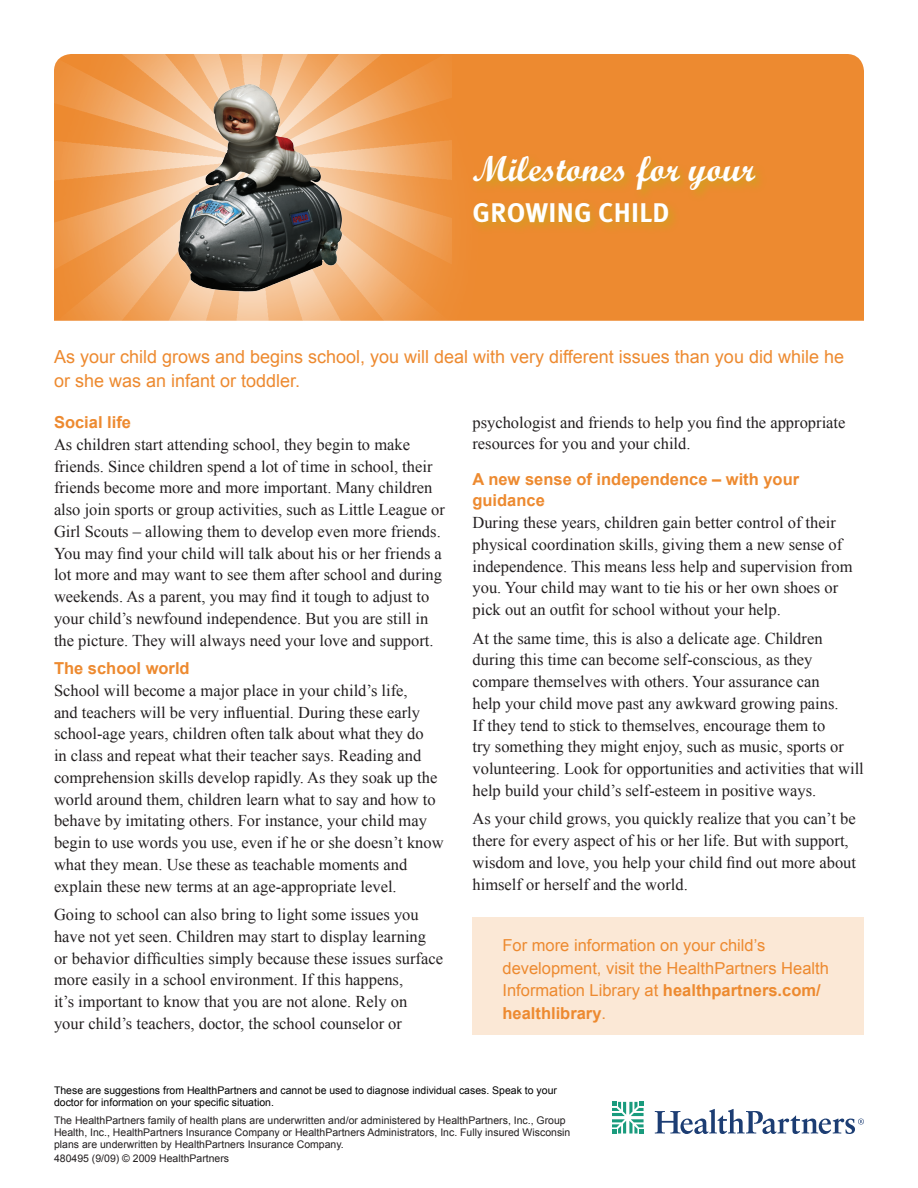
<style>
.page{position:relative;width:918px;height:1188px;background:#fff}
.page>*{position:absolute;margin:0;border:0;box-sizing:border-box;transform-origin:0 0}
.t1{font:700 36px "Script";color:#fff}
.t2{font:700 27px "Meta Pro";letter-spacing:.01em;color:#fff}
.t3{font:18px/24px "Arial";color:#ed8a30}
.t4{font:16.5px/21.8px "Times New Roman";color:#231f20}
.t5{font:16.5px/22.5px "Arial";color:#ed8a30}
.t6{font:700 16.5px/21.8px "Arial";color:#ed8a30}
.t7{font:10.5px/12px "Arial";color:#231f20}
.t8{font:10.5px/12px "Arial";color:#000}
.s1{font-weight:700}
</style>
<div class="page">
<div style="left:477px;top:54px;width:387px;height:267px;background:#ed8a30"></div>
<div style="left:469px;top:153px;width:298px;height:81px;background:#c5a915;opacity:.75"></div>
<div style="left:16px;top:0;width:461px;height:425px;background:#fff;opacity:.75"></div>
<img style="left:166px;top:76px;width:184px;height:228px">
<div style="left:472px;top:918px;width:392px;height:117px;background:#fbe8d6"></div>
<svg style="left:612px;top:1102px;width:32px;height:32px"></svg>
<svg style="left:655px;top:1109px;width:209px;height:25px"></svg>
<p class="t1" style="left:472px;top:147px;width:284px">Milestones for your</p>
<p class="t2" style="left:473px;top:195px;width:198px">GROWING CHILD</p>
<p class="t3" style="left:54px;top:345px;width:792px">As your child grows and begins school, you will deal with very different issues than you did while he or she was an infant or toddler.</p>
<p class="t6" style="left:54px;top:412px;width:79px">Social life</p>
<p class="t4" style="left:54px;top:433px;width:392px">As children start attending school, they begin to make friends. Since children spend a lot of time in school, their friends become more and more important. Many children also join sports or group activities, such as Little League or Girl Scouts – allowing them to develop even more friends.<br>You may find your child will talk about his or her friends a lot more and may want to see them after school and during weekends. As a parent, you may find it tough to adjust to your child’s newfound independence. But you are still in the picture. They will always need your love and support.</p>
<p class="t6" style="left:54px;top:658px;width:137px">The school world</p>
<p class="t4" style="left:54px;top:679px;width:391px">School will become a major place in your child’s life,<br>and teachers will be very influential. During these early school-age years, children often talk about what they do<br>in class and repeat what their teacher says. Reading and comprehension skills develop rapidly. As they soak up the world around them, children learn what to say and how to behave by imitating others. For instance, your child may begin to use words you use, even if he or she doesn’t know what they mean. Use these as teachable moments and explain these new terms at an age-appropriate level.</p>
<p class="t4" style="left:54px;top:904px;width:391px">Going to school can also bring to light some issues you have not yet seen. Children may start to display learning or behavior difficulties simply because these issues surface more easily in a school environment. If this happens,<br>it’s important to know that you are not alone. Rely on<br>your child’s teachers, doctor, the school counselor or</p>
<p class="t4" style="left:472px;top:411px;width:375px">psychologist and friends to help you find the appropriate resources for you and your child.</p>
<p class="t6" style="left:472px;top:469px;width:328px">A new sense of independence – with your guidance</p>
<p class="t4" style="left:472px;top:511px;width:382px">During these years, children gain better control of their physical coordination skills, giving them a new sense of independence. This means less help and supervision from you. Your child may want to tie his or her own shoes or pick out an outfit for school without your help.</p>
<p class="t4" style="left:472px;top:627px;width:393px">At the same time, this is also a delicate age. Children during this time can become self-conscious, as they compare themselves with others. Your assurance can<br>help your child move past any awkward growing pains.<br>If they tend to stick to themselves, encourage them to<br>try something they might enjoy, such as music, sports or volunteering. Look for opportunities and activities that will help build your child’s self-esteem in positive ways.</p>
<p class="t4" style="left:472px;top:808px;width:385px">As your child grows, you quickly realize that you can’t be there for every aspect of his or her life. But with support, wisdom and love, you help your child find out more about himself or herself and the world.</p>
<p class="t5" style="left:502px;top:934px;width:328px">For more information on your child’s development, visit the HealthPartners Health Information Library at <span class="s1">healthpartners.com/ healthlibrary</span>.</p>
<p class="t8" style="left:54px;top:1084px;width:505px">These are suggestions from HealthPartners and cannot be used to diagnose individual cases. Speak to your doctor for information on your specific situation.</p>
<p class="t7" style="left:54px;top:1115px;width:518px">The HealthPartners family of health plans are underwritten and/or administered by HealthPartners, Inc., Group<br>Health, Inc., HealthPartners Insurance Company or HealthPartners Administrators, Inc. Fully insured Wisconsin plans are underwritten by HealthPartners Insurance Company.</p>
<p class="t7" style="left:54px;top:1152px;width:177px">480495 (9/09) © 2009 HealthPartners</p>
</div>
